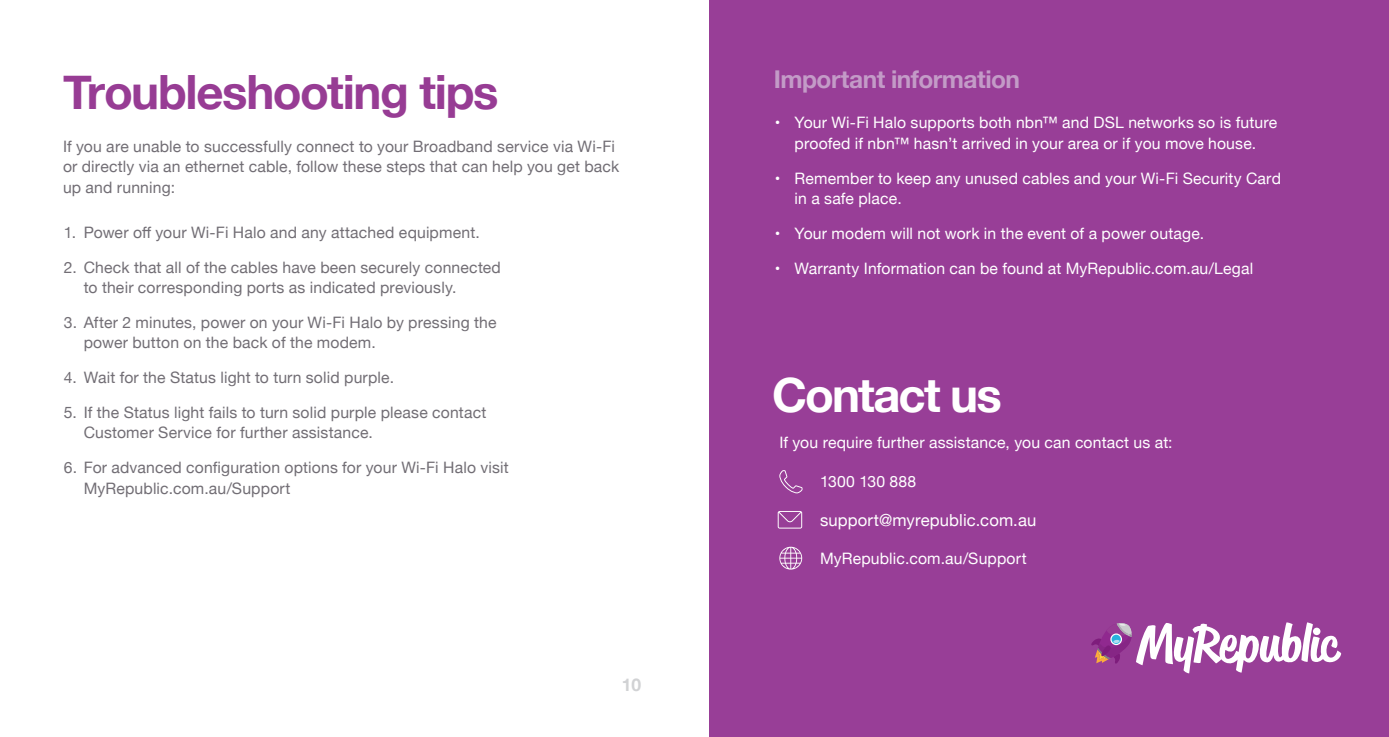
<style>
.page{position:relative;width:1389px;height:737px;background:#fff}
.page>*{position:absolute;margin:0;border:0;box-sizing:border-box;transform-origin:0 0}
.t1{font:700 47.25px "Helvetica Neue";letter-spacing:-.03em;color:#973c94}
.t2{font:700 47.25px "Helvetica Neue";letter-spacing:-.04em;color:#fff}
.t3{font:700 24.5px "Helvetica Neue";letter-spacing:-.02em;color:#c39bc7}
.t4{font:700 17.5px "Helvetica Neue";color:#d1d2d4}
.t5{font:16.62px "Helvetica Neue";letter-spacing:.01em;color:#fff}
.t6{font:15.75px/20.1px "Helvetica Neue";letter-spacing:.01em;color:#726e75}
.t7{font:15.75px/20.1px "Helvetica Neue";letter-spacing:.01em;color:#fff;text-align:center}
</style>
<div class="page">
<div style="left:709px;top:0;width:680px;height:737px;background:#983e97"></div>
<svg style="left:1091px;top:622px;width:250px;height:51px"></svg>
<svg style="left:779px;top:470px;width:24px;height:23px"></svg>
<svg style="left:778px;top:511px;width:24px;height:17px"></svg>
<svg style="left:779px;top:546px;width:23px;height:23px"></svg>
<h1 class="t1" style="left:63px;top:55px;width:437px">Troubleshooting tips</h1>
<p class="t6" style="left:63px;top:138px;width:558px">If you are unable to successfully connect to your Broadband service via Wi-Fi or directly via an ethernet cable, follow these steps that can help you get back up and running:</p>
<p class="t6" style="left:64px;top:223px;width:417px">1. Power off your Wi-Fi Halo and any attached equipment.</p>
<p class="t6" style="left:84px;top:258px;width:419px;text-indent:-20px">2. Check that all of the cables have been securely connected to their corresponding ports as indicated previously.</p>
<p class="t6" style="left:84px;top:313px;width:414px;text-indent:-20px">3. After 2 minutes, power on your Wi-Fi Halo by pressing the power button on the back of the modem.</p>
<p class="t6" style="left:64px;top:368px;width:332px">4. Wait for the Status light to turn solid purple.</p>
<p class="t6" style="left:84px;top:403px;width:404px;text-indent:-20px">5. If the Status light fails to turn solid purple please contact<br>Customer Service for further assistance.</p>
<p class="t6" style="left:84px;top:458px;width:427px;text-indent:-20px">6. For advanced configuration options for your Wi-Fi Halo visit<br>MyRepublic.com.au/Support</p>
<p class="t4" style="left:622px;top:671px;width:21px">10</p>
<h2 class="t3" style="left:774px;top:60px;width:248px">Important information</h2>
<p class="t7" style="left:775px;top:114px;width:504px">• Your Wi-Fi Halo supports both nbn™ and DSL networks so is future proofed if nbn™ hasn’t arrived in your area or if you move house.</p>
<p class="t7" style="left:795px;top:169px;width:488px;text-align:left;text-indent:-20px">• Remember to keep any unused cables and your Wi-Fi Security Card in a safe place.</p>
<p class="t7" style="left:775px;top:224px;width:431px">• Your modem will not work in the event of a power outage.</p>
<p class="t7" style="left:775px;top:259px;width:480px">• Warranty Information can be found at MyRepublic.com.au/Legal</p>
<h1 class="t2" style="left:772px;top:358px;width:231px">Contact us</h1>
<p class="t7" style="left:779px;top:433px;width:395px">If you require further assistance, you can contact us at:</p>
<p class="t7" style="left:820px;top:472px;width:98px">1300 130 888</p>
<p class="t5" style="left:820px;top:508px;width:218px">support@myrepublic.com.au</p>
<p class="t7" style="left:820px;top:549px;width:208px">MyRepublic.com.au/Support</p>
</div>
